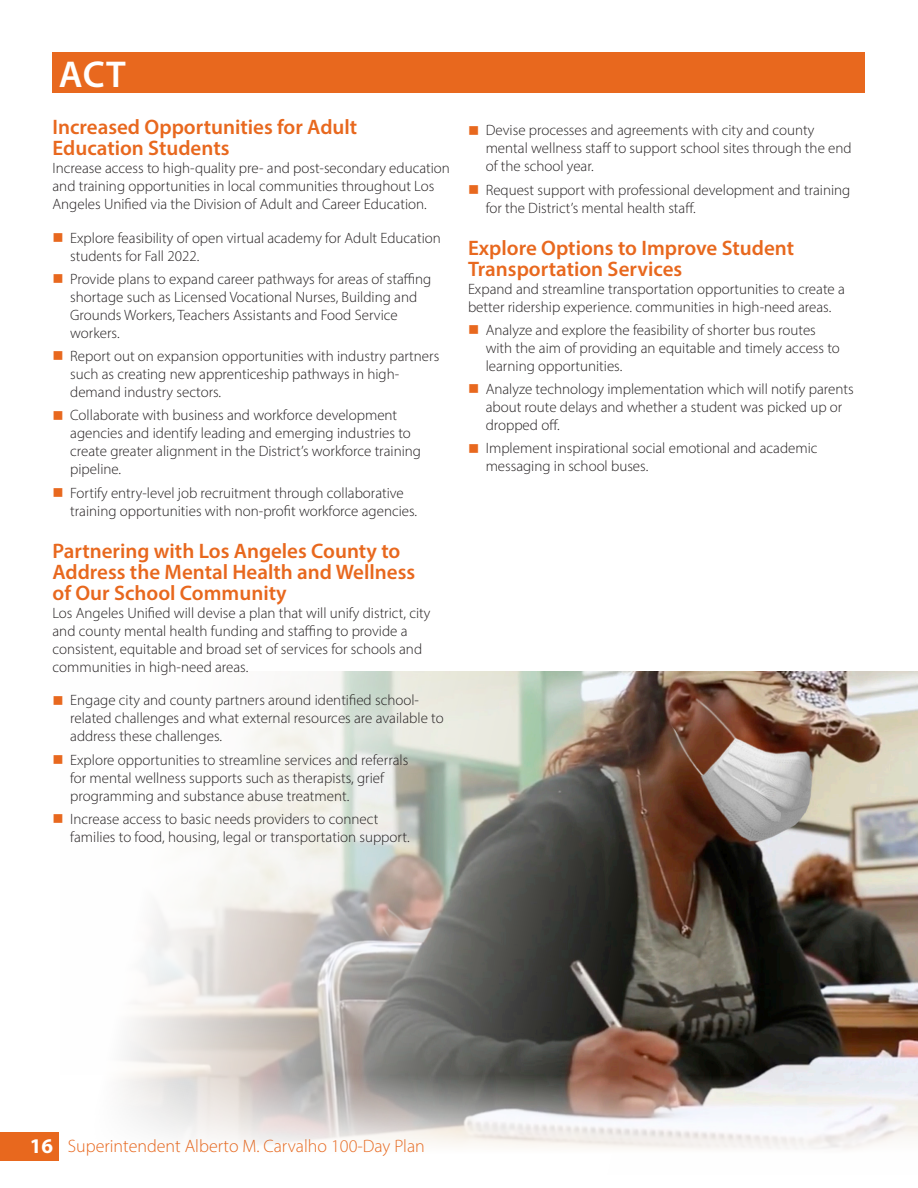
<style>
.page{position:relative;width:918px;height:1188px;background:#fff}
.page>*{position:absolute;margin:0;border:0;box-sizing:border-box;transform-origin:0 0}
.t1{font:600 37.5px "Myriad Pro";color:#fff}
.t2{font:600 21px/21px "Myriad Pro";color:#e8681e}
.t3{font:300 18px "Myriad Pro";color:#e8681e}
.t4{font:300 15px/18px "Myriad Pro";color:#231f20}
.s1{color:#e8681e}
.s2{font-weight:700;font-size:21px;color:#fff}
</style>
<div class="page">
<div style="left:0;top:1132px;width:59px;height:29px;background:#e8681e"></div>
<img style="left:122px;top:672px;width:796px;height:477px">
<div style="left:52px;top:52px;width:814px;height:41px;background:#e8681e"></div>
<p class="t1" style="left:59px;top:50px;width:69px">ACT</p>
<p class="t2" style="left:52px;top:116px;width:306px">Increased Opportunities for Adult<br>Education Students</p>
<p class="t4" style="left:52px;top:159px;width:399px">Increase access to high-quality pre- and post-secondary education and training opportunities in local communities throughout Los<br>Angeles Unified via the Division of Adult and Career Education.</p>
<p class="t4" style="left:52px;top:228px;width:390px"><span class="s1">■</span> Explore feasibility of open virtual academy for Adult Education</p>
<p class="t4" style="left:70px;top:246px;width:131px">students for Fall 2022.</p>
<p class="t4" style="left:52px;top:270px;width:380px"><span class="s1">■</span> Provide plans to expand career pathways for areas of staffing</p>
<p class="t4" style="left:70px;top:288px;width:349px">shortage such as Licensed Vocational Nurses, Building and<br>Grounds Workers, Teachers Assistants and Food Service workers.</p>
<p class="t4" style="left:52px;top:347px;width:388px"><span class="s1">■</span> Report out on expansion opportunities with industry partners</p>
<p class="t4" style="left:70px;top:365px;width:331px">such as creating new apprenticeship pathways in high&shy;demand industry sectors.</p>
<p class="t4" style="left:52px;top:406px;width:346px"><span class="s1">■</span> Collaborate with business and workforce development</p>
<p class="t4" style="left:70px;top:424px;width:352px">agencies and identify leading and emerging industries to create greater alignment in the District’s workforce training pipeline.</p>
<p class="t4" style="left:52px;top:483px;width:353px"><span class="s1">■</span> Fortify entry-level job recruitment through collaborative</p>
<p class="t4" style="left:70px;top:501px;width:349px">training opportunities with non-profit workforce agencies.</p>
<p class="t2" style="left:52px;top:539px;width:364px">Partnering with Los Angeles County to<br>Address the Mental Health and Wellness of Our School Community</p>
<p class="t4" style="left:52px;top:603px;width:380px">Los Angeles Unified will devise a plan that will unify district, city and county mental health funding and staffing to provide a consistent, equitable and broad set of services for schools and communities in high-need areas.</p>
<p class="t4" style="left:52px;top:691px;width:368px"><span class="s1">■</span> Engage city and county partners around identified school-</p>
<p class="t4" style="left:70px;top:709px;width:375px">related challenges and what external resources are available to address these challenges.</p>
<p class="t4" style="left:52px;top:750px;width:357px"><span class="s1">■</span> Explore opportunities to streamline services and referrals</p>
<p class="t4" style="left:70px;top:768px;width:315px">for mental wellness supports such as therapists, grief programming and substance abuse treatment.</p>
<p class="t4" style="left:52px;top:810px;width:327px"><span class="s1">■</span> Increase access to basic needs providers to connect</p>
<p class="t4" style="left:70px;top:828px;width:341px">families to food, housing, legal or transportation support.</p>
<p class="t4" style="left:468px;top:121px;width:348px"><span class="s1">■</span> Devise processes and agreements with city and county</p>
<p class="t4" style="left:486px;top:139px;width:368px">mental wellness staff to support school sites through the end of the school year.</p>
<p class="t4" style="left:468px;top:180px;width:384px"><span class="s1">■</span> Request support with professional development and training</p>
<p class="t4" style="left:486px;top:198px;width:211px">for the District’s mental health staff.</p>
<p class="t2" style="left:468px;top:236px;width:328px">Explore Options to Improve Student<br>Transportation Services</p>
<p class="t4" style="left:468px;top:279px;width:378px">Expand and streamline transportation opportunities to create a better ridership experience. communities in high-need areas.</p>
<p class="t4" style="left:468px;top:321px;width:349px"><span class="s1">■</span> Analyze and explore the feasibility of shorter bus routes</p>
<p class="t4" style="left:486px;top:339px;width:356px">with the aim of providing an equitable and timely access to learning opportunities.</p>
<p class="t4" style="left:468px;top:380px;width:387px"><span class="s1">■</span> Analyze technology implementation which will notify parents</p>
<p class="t4" style="left:486px;top:398px;width:358px">about route delays and whether a student was picked up or dropped off.</p>
<p class="t4" style="left:468px;top:439px;width:351px"><span class="s1">■</span> Implement inspirational social emotional and academic</p>
<p class="t4" style="left:486px;top:457px;width:164px">messaging in school buses.</p>
<p class="t3" style="left:30px;top:1135px;width:397px"><span class="s2">16</span> | Superintendent Alberto M. Carvalho 100-Day Plan</p>
</div>
